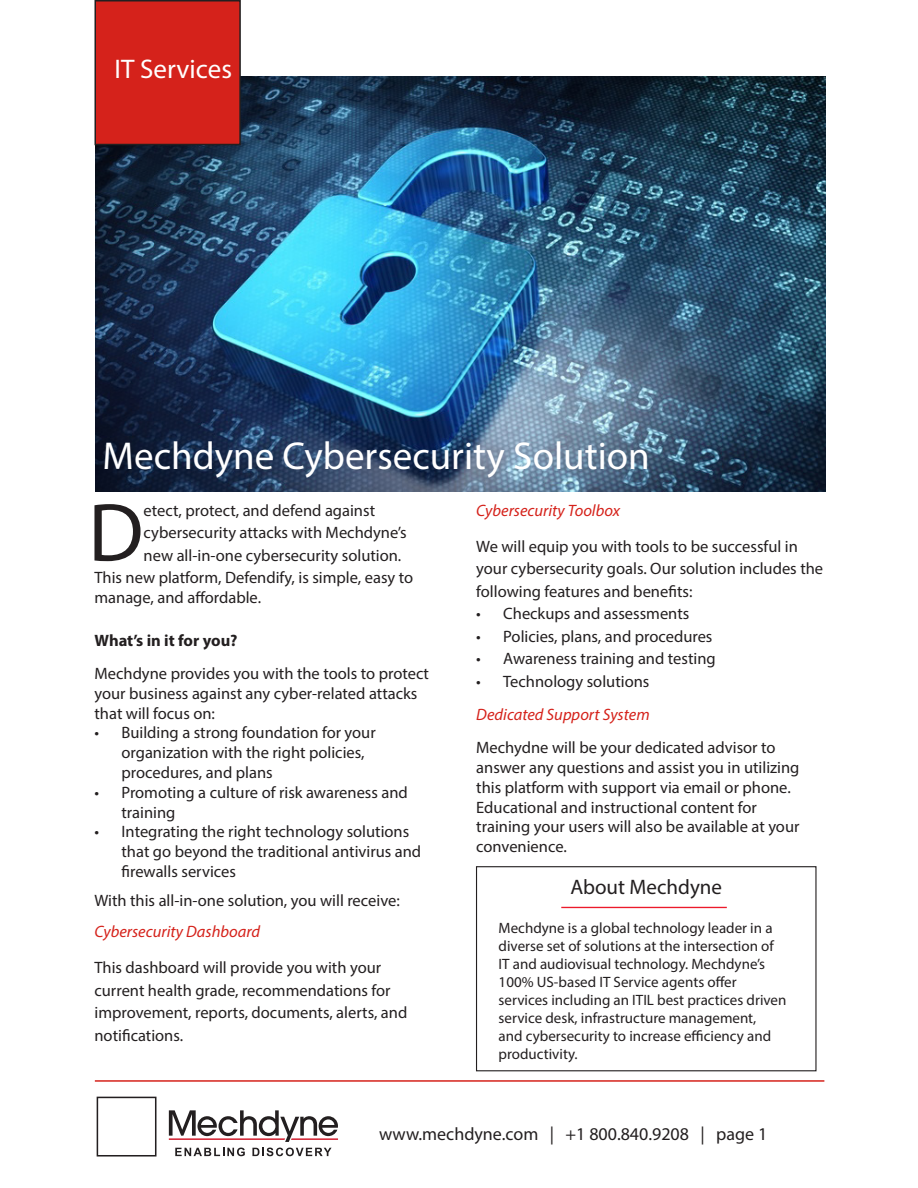
<style>
.page{position:relative;width:918px;height:1188px;background:#fff}
.page>*{position:absolute;margin:0;border:0;box-sizing:border-box;transform-origin:0 0}
.body{font:83.25px "Myriad Pro";color:#231f20}
.heading{font:39px "Myriad Pro";color:#fff}
.body_text{font:27px "Myriad Pro";color:#fff}
.heading-2{font:21px "Myriad Pro";color:#231f20}
.t1{font:18px "Myriad Pro";color:#231f20}
.Paragraph_Style_1{font:16.5px/19.8px "Myriad Pro";color:#231f20}
.body-2{font:16.5px/19.8px "Myriad Pro";color:#231f20}
.Paragraph_Style_1-2{font:italic 16.5px "Myriad Pro";color:#d5221b}
.Paragraph_Style_1-3{font:700 16.5px "Myriad Pro";color:#231f20}
.body-3{font:15px/18px "Myriad Pro";color:#231f20}
</style>
<div class="page">
<img style="left:95px;top:76px;width:730px;height:416px">
<hr style="left:95px;top:1080px;width:729px;height:2px;background:#d5221b">
<svg style="left:175px;top:1148px;width:70px;height:8px"></svg>
<svg style="left:252px;top:1148px;width:80px;height:8px"></svg>
<svg style="left:169px;top:1110px;width:169px;height:32px"></svg>
<div style="left:97px;top:1097px;width:60px;height:60px;border:2px solid #231f20"></div>
<div style="left:95px;top:1px;width:145px;height:144px;background:#d5221b"></div>
<div style="left:94px;top:0;width:147px;height:145px;border:2px solid #231f20"></div>
<div style="left:476px;top:866px;width:341px;height:205px;border:1px solid #231f20"></div>
<hr style="left:561px;top:907px;width:166px;height:1px;background:#ec1b2b">
<p class="body_text" style="left:115px;top:52px;width:119px">IT Services</p>
<p class="heading" style="left:103px;top:432px;width:549px">Mechdyne Cybersecurity Solution</p>
<p class="body" style="left:88px;top:481px;width:57px">D</p>
<p class="body-2" style="left:144px;top:500px;width:233px">etect, protect, and defend against</p>
<p class="Paragraph_Style_1-2" style="left:476px;top:500px;width:145px">Cybersecurity Toolbox</p>
<p class="Paragraph_Style_1" style="left:476px;top:535px;width:348px;line-height:22.5px">We will equip you with tools to be successful in your cybersecurity goals. Our solution includes the following features and benefits:</p>
<p class="Paragraph_Style_1" style="left:476px;top:603px;width:215px">• Checkups and assessments</p>
<p class="Paragraph_Style_1" style="left:476px;top:626px;width:238px">• Policies, plans, and procedures</p>
<p class="Paragraph_Style_1" style="left:476px;top:648px;width:241px">• Awareness training and testing</p>
<p class="Paragraph_Style_1" style="left:476px;top:671px;width:175px">• Technology solutions</p>
<p class="Paragraph_Style_1-2" style="left:476px;top:704px;width:175px">Dedicated Support System</p>
<p class="Paragraph_Style_1" style="left:476px;top:738px;width:325px">Mechydne will be your dedicated advisor to answer any questions and assist you in utilizing this platform with support via email or phone.<br>Educational and instructional content for training your users will also be available at your convenience.</p>
<p class="body-2" style="left:144px;top:522px;width:265px">cybersecurity attacks with Mechdyne’s</p>
<p class="body-2" style="left:144px;top:545px;width:259px">new all-in-one cybersecurity solution.</p>
<p class="body-2" style="left:94px;top:567px;width:320px">This new platform, Defendify, is simple, easy to</p>
<p class="body-2" style="left:94px;top:587px;width:168px">manage, and affordable.</p>
<p class="Paragraph_Style_1-3" style="left:94px;top:629px;width:145px">What’s in it for you?</p>
<p class="body-2" style="left:94px;top:663px;width:336px">Mechdyne provides you with the tools to protect your business against any cyber-related attacks that will focus on:</p>
<p class="Paragraph_Style_1" style="left:122px;top:723px;width:256px;text-indent:-27px">• Building a strong foundation for your organization with the right policies, procedures, and plans</p>
<p class="Paragraph_Style_1" style="left:122px;top:782px;width:288px;text-indent:-27px">• Promoting a culture of risk awareness and training</p>
<p class="Paragraph_Style_1" style="left:122px;top:822px;width:301px;text-indent:-27px">• Integrating the right technology solutions that go beyond the traditional antivirus and firewalls services</p>
<p class="body-2" style="left:94px;top:890px;width:307px">With this all-in-one solution, you will receive:</p>
<p class="Paragraph_Style_1-2" style="left:94px;top:922px;width:167px">Cybersecurity Dashboard</p>
<p class="Paragraph_Style_1" style="left:94px;top:956px;width:314px;line-height:22.5px">This dashboard will provide you with your current health grade, recommendations for improvement, reports, documents, alerts, and notifications.</p>
<p class="heading-2" style="left:570px;top:874px;width:153px">About Mechdyne</p>
<p class="body-3" style="left:499px;top:919px;width:289px">Mechdyne is a global technology leader in a diverse set of solutions at the intersection of IT and audiovisual technology. Mechdyne’s 100% US-based IT Service agents offer services including an ITIL best practices driven service desk, infrastructure management,<br>and cybersecurity to increase efficiency and productivity.</p>
<p class="t1" style="left:379px;top:1123px;width:390px">www.mechdyne.com | +1 800.840.9208 | page 1</p>
</div>
